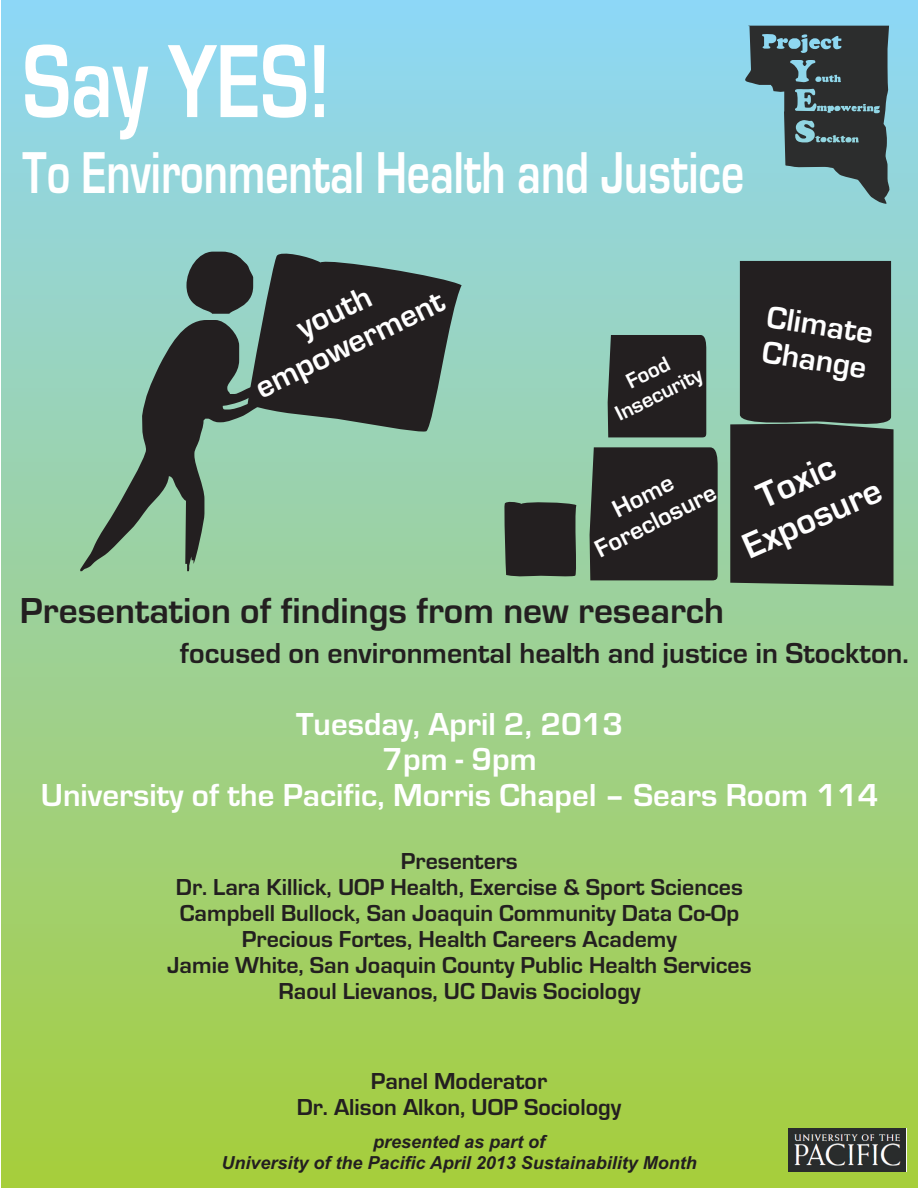
<style>
.page{position:relative;width:918px;height:1188px;background:#fff}
.page>*{position:absolute;margin:0;border:0;box-sizing:border-box;transform-origin:0 0}
.t1{font:700 108px "Eurostile";color:#fff;scale:.75 1}
.t2{font:700 61.35px "Eurostile";color:#fff;scale:.75 1}
.t3{font:700 37.5px "Eurostile";color:#231f20}
.t4{font:700 37.05px/40px "Eurostile";color:#fff;text-align:center}
.t5{font:700 33px/35.7px "Eurostile";color:#fff;text-align:center}
.t6{font:700 32.55px/35.1px "Eurostile";color:#fff}
.t7{font:700 30px "Eurostile";color:#231f20}
.t8{font:700 25.65px/27.8px "Eurostile";color:#fff;text-align:center}
.t9{font:700 24px/26px "Eurostile";color:#231f20;text-align:center}
.t10{font:700 22.05px/24px "Eurostile";color:#fff;text-align:center}
.t11{font:italic 700 18px/20.1px "Arial";color:#231f20;text-align:center}
</style>
<div class="page">
<div style="left:2px;top:1px;width:916px;height:1187px;background:linear-gradient(to bottom,#90d6f8,#a7cd3e)"></div>
<svg style="left:745px;top:26px;width:144px;height:178px;background:#547074"></svg>
<svg style="left:80px;top:320px;width:178px;height:251px;background:#7aa38a"></svg>
<svg style="left:186px;top:250px;width:276px;height:184px;background:#404c49"></svg>
<div style="left:608px;top:335px;width:98px;height:102px;background:#231f20"></div>
<div style="left:590px;top:447px;width:128px;height:133px;background:#231f20"></div>
<div style="left:730px;top:261px;width:164px;height:325px;background:#231f20"></div>
<svg style="left:504px;top:501px;width:74px;height:76px;background:#2c2d2a"></svg>
<img style="left:788px;top:1128px;width:118px;height:44px">
<h1 class="t1" style="left:23px;top:45px;width:412px">Say YES!</h1>
<h2 class="t2" style="left:23px;top:152px;width:964px">To Environmental Health and Justice</h2>
<h3 class="t5" style="left:235px;top:344px;width:208px;rotate:-26deg">youth empowerment</h3>
<p class="t10" style="left:601px;top:385px;width:96px;rotate:-27deg">Food<br>Insecurity</p>
<h3 class="t6" style="left:769px;top:302px;width:109px;rotate:9deg">Climate<br>Change</h3>
<p class="t8" style="left:579px;top:515px;width:134px;rotate:-27deg">Home<br>Foreclosure</p>
<h3 class="t3" style="left:20px;top:598px;width:706px">Presentation of findings from new research</h3>
<h3 class="t4" style="left:722px;top:496px;width:149px;rotate:-24deg">Toxic<br>Exposure</h3>
<p class="t7" style="left:180px;top:643px;width:731px">focused on environmental health and justice in Stockton.</p>
<h3 class="t5" style="left:41px;top:709px;width:839px">Tuesday, April 2, 2013<br>7pm - 9pm<br>University of the Pacific, Morris Chapel – Sears Room 114</h3>
<p class="t9" style="left:167px;top:851px;width:586px">Presenters<br>Dr. Lara Killick, UOP Health, Exercise &amp; Sport Sciences Campbell Bullock, San Joaquin Community Data Co-Op Precious Fortes, Health Careers Academy<br>Jamie White, San Joaquin County Public Health Services Raoul Lievanos, UC Davis Sociology</p>
<p class="t9" style="left:297px;top:1070px;width:326px">Panel Moderator<br>Dr. Alison Alkon, UOP Sociology</p>
<p class="t11" style="left:221px;top:1134px;width:477px">presented as part of<br>University of the Pacific April 2013 Sustainability Month</p>
</div>
